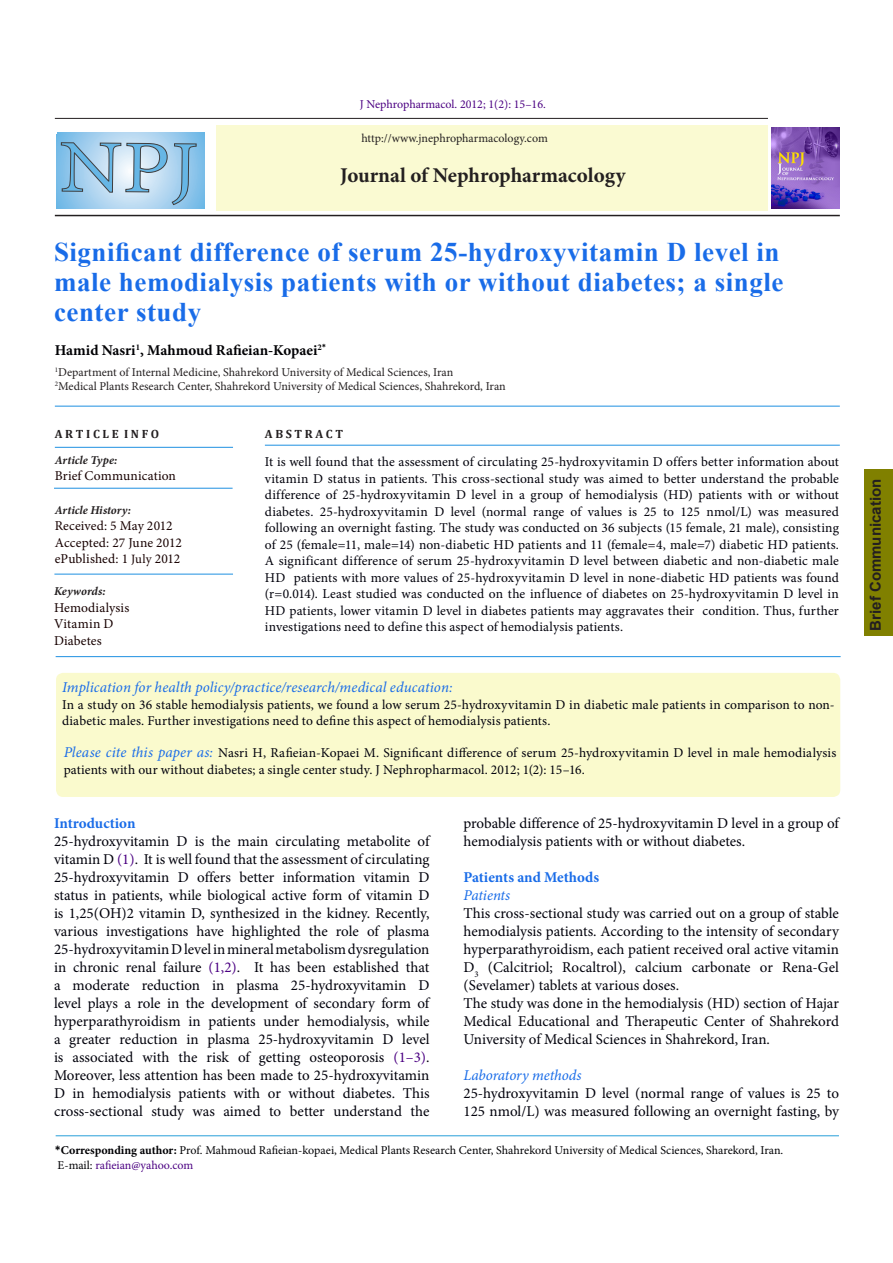
<style>
.page{position:relative;width:893px;height:1263px;background:#fff}
.page>*{position:absolute;margin:0;border:0;box-sizing:border-box;transform-origin:0 0}
.t1{font:700 27px/30px "Times New Roman";letter-spacing:.02em;color:#196ce8}
.t2{font:700 21px "Minion Pro";color:#231f20}
.t3{font:15px/18px "Minion Pro";color:#00000b;text-align:justify}
.abstract{font:italic 15px "Minion Pro";letter-spacing:.005em;color:#196ce8}
.t4{font:700 15px "Minion Pro";color:#000004}
.t5{font:700 15px "Minion Pro";letter-spacing:-.005em;color:#196ce8}
.t6{font:700 15px "Arial";color:#231f20}
.abstract-2{font:13.5px/16.5px "Minion Pro";letter-spacing:.01em;color:#00000b}
.t7{font:13.5px "Minion Pro";letter-spacing:.01em;color:#170000}
.t8{font:12px "Minion Pro";color:#231f20}
.t9{font:12px "Minion Pro";letter-spacing:-.005em;color:#000004}
.t10{font:12px "Minion Pro";color:#4b0082}
.t11{font:italic 700 12px "Minion Pro";color:#231f20}
.t12{font:700 12px "Cambria";color:#231f20}
.s1{font-size:12.75px}
.s2{font-style:italic;font-size:15px;color:#196ce8}
.s3{color:#4b0082}
.s4{font-family:"Calibri";font-weight:700}
.s5{font-weight:700}
.s6{color:#000004}
</style>
<div class="page">
<hr style="left:56px;top:1135px;width:783px;height:1px;background:#28a0da">
<div style="left:56px;top:673px;width:784px;height:124px;background:#fafacd;border-radius:7px"></div>
<div style="left:864px;top:469px;width:29px;height:166px;background:#808000"></div>
<hr style="left:55px;top:406px;width:785px;height:1px;background:#1e90e1">
<hr style="left:56px;top:656px;width:785px;height:1px;background:#1e90e1">
<hr style="left:265px;top:445px;width:575px;height:1px;background:#1e90e1">
<hr style="left:55px;top:447px;width:178px;height:1px;background:#1e90e1">
<hr style="left:54px;top:574px;width:179px;height:1px;background:#1e90e1">
<hr style="left:54px;top:488px;width:179px;height:1px;background:#1e90e1">
<hr style="left:55px;top:118px;width:713px;height:1px;background:#231f20">
<hr style="left:55px;top:215px;width:785px;height:1px;background:#231f20">
<div style="left:217px;top:125px;width:551px;height:86px;background:#fafad2"></div>
<img style="left:772px;top:127px;width:68px;height:82px">
<svg style="left:56px;top:133px;width:149px;height:75px"></svg>
<svg style="left:61px;top:132px;width:135px;height:73px;background:#a9cae2"></svg>
<p class="t10" style="left:360px;top:96px;width:187px">J Nephropharmacol. 2012; 1(2): 15–16.</p>
<p class="t8" style="left:361px;top:131px;width:188px">http://www.jnephropharmacology.com</p>
<p class="t2" style="left:340px;top:160px;width:287px">Journal of Nephropharmacology</p>
<p class="t1" style="left:54px;top:236px;width:731px">Significant difference of serum 25-hydroxyvitamin D level in male hemodialysis patients with or without diabetes; a single center study</p>
<p class="t4" style="left:55px;top:340px;width:273px">Hamid Nasri<sup>1</sup>, Mahmoud Rafieian-Kopaei<sup>2</sup><sup>*</sup></p>
<p class="t8" style="left:55px;top:364px;width:400px"><sup>1</sup>Department of Internal Medicine, Shahrekord University of Medical Sciences, Iran</p>
<p class="t8" style="left:55px;top:378px;width:452px"><sup>2</sup>Medical Plants Research Center, Shahrekord University of Medical Sciences, Shahrekord, Iran</p>
<p class="t12" style="left:55px;top:425px;width:106px">A R T I C L E I N F O</p>
<p class="t12" style="left:265px;top:425px;width:80px">A B S T R A C T</p>
<p class="t11" style="left:55px;top:451px;width:64px">Article Type:</p>
<p class="t7" style="left:55px;top:467px;width:123px">Brief Communication</p>
<p class="t11" style="left:55px;top:501px;width:78px">Article History:</p>
<p class="t7" style="left:55px;top:517px;width:119px">Received: 5 May 2012</p>
<p class="t7" style="left:55px;top:533px;width:129px">Accepted: 27 June 2012</p>
<p class="t7" style="left:55px;top:550px;width:127px">ePublished: 1 <span class="s1">July</span> 2012</p>
<p class="t11" style="left:54px;top:583px;width:53px">Keywords:</p>
<p class="t7" style="left:54px;top:598px;width:77px">Hemodialysis</p>
<p class="t7" style="left:54px;top:615px;width:61px">Vitamin D</p>
<p class="t7" style="left:54px;top:631px;width:49px">Diabetes</p>
<p class="abstract-2" style="left:265px;top:454px;width:576px;text-align:justify">It is well found that the assessment of circulating 25-hydroxyvitamin D offers better information about vitamin D status in patients. This cross-sectional study was aimed to better understand the probable difference of 25-hydroxyvitamin D level in a group of hemodialysis (HD) patients with or without diabetes. 25-hydroxyvitamin D level (normal range of values is 25 to 125 nmol/L) was measured following an overnight fasting. The study was conducted on 36 subjects (15 female, 21 male), consisting of 25 (female=11, male=14) non-diabetic HD patients and 11 (female=4, male=7) diabetic HD patients.<br>A significant difference of serum 25-hydroxyvitamin D level between diabetic and non-diabetic male HD patients with more values of 25-hydroxyvitamin D level in none-diabetic HD patients was found (r=0.014). Least studied was conducted on the influence of diabetes on 25-hydroxyvitamin D level in HD patients, lower vitamin D level in diabetes patients may aggravates their condition. Thus, further investigations need to define this aspect of hemodialysis patients.</p>
<p class="abstract" style="left:62px;top:677px;width:392px">Implication for health policy/practice/research/medical education:</p>
<p class="abstract-2" style="left:62px;top:696px;width:774px">In a study on 36 stable hemodialysis patients, we found a low serum 25-hydroxyvitamin D in diabetic male patients in comparison to non&shy;diabetic males. Further investigations need to define this aspect of hemodialysis patients.</p>
<p class="abstract-2" style="left:64px;top:745px;width:774px"><span class="s2">Please cite this paper as:</span> Nasri H, Rafieian-Kopaei M. Significant difference of serum 25-hydroxyvitamin D level in male hemodialysis patients with our without diabetes; a single center study. J Nephropharmacol. 2012; 1(2): 15–16.</p>
<p class="t5" style="left:54px;top:812px;width:83px">Introduction</p>
<p class="t3" style="left:54px;top:832px;width:377px">25-hydroxyvitamin D is the main circulating metabolite of vitamin D <span class="s3">(1)</span>. It is well found that the assessment of circulating 25-hydroxyvitamin D offers better information vitamin D status in patients, while biological active form of vitamin D is 1,25(OH)2 vitamin D, synthesized in the kidney. Recently, various investigations have highlighted the role of plasma 25-hydroxyvitamin D level in mineral metabolism dysregulation in chronic renal failure <span class="s3">(1,2)</span>. It has been established that a moderate reduction in plasma 25-hydroxyvitamin D level plays a role in the development of secondary form of hyperparathyroidism in patients under hemodialysis, while a greater reduction in plasma 25-hydroxyvitamin D level is associated with the risk of getting osteoporosis <span class="s3">(1–3)</span>.<br>Moreover, less attention has been made to 25-hydroxyvitamin D in hemodialysis patients with or without diabetes. This cross-sectional study was aimed to better understand the</p>
<p class="t3" style="left:463px;top:814px;width:377px">probable difference of 25-hydroxyvitamin D level in a group of hemodialysis patients with or without diabetes.</p>
<p class="t5" style="left:463px;top:866px;width:137px">Patients and Methods</p>
<p class="abstract" style="left:463px;top:885px;width:48px">Patients</p>
<p class="t3" style="left:463px;top:904px;width:377px">This cross-sectional study was carried out on a group of stable hemodialysis patients. According to the intensity of secondary hyperparathyroidism, each patient received oral active vitamin D<sub>3</sub> (Calcitriol; Rocaltrol), calcium carbonate or Rena-Gel (Sevelamer) tablets at various doses.</p>
<p class="t3" style="left:463px;top:994px;width:377px">The study was done in the hemodialysis (HD) section of Hajar Medical Educational and Therapeutic Center of Shahrekord University of Medical Sciences in Shahrekord, Iran.</p>
<p class="abstract" style="left:463px;top:1065px;width:119px">Laboratory methods</p>
<p class="t3" style="left:463px;top:1084px;width:377px">25-hydroxyvitamin D level (normal range of values is 25 to<br>125 nmol/L) was measured following an overnight fasting, by</p>
<p class="t9" style="left:55px;top:1142px;width:730px"><span class="s4">*</span><span class="s5">Corresponding author:</span> Prof. Mahmoud Rafieian-kopaei, Medical Plants Research Center, Shahrekord University of Medical Sciences, Sharekord, Iran.</p>
<p class="t10" style="left:58px;top:1157px;width:137px"><span class="s6">E-mail:</span> rafieian@yahoo.com</p>
<p class="t6" style="left:865px;top:630px;width:153px;rotate:-90deg">Brief Communication</p>
</div>
